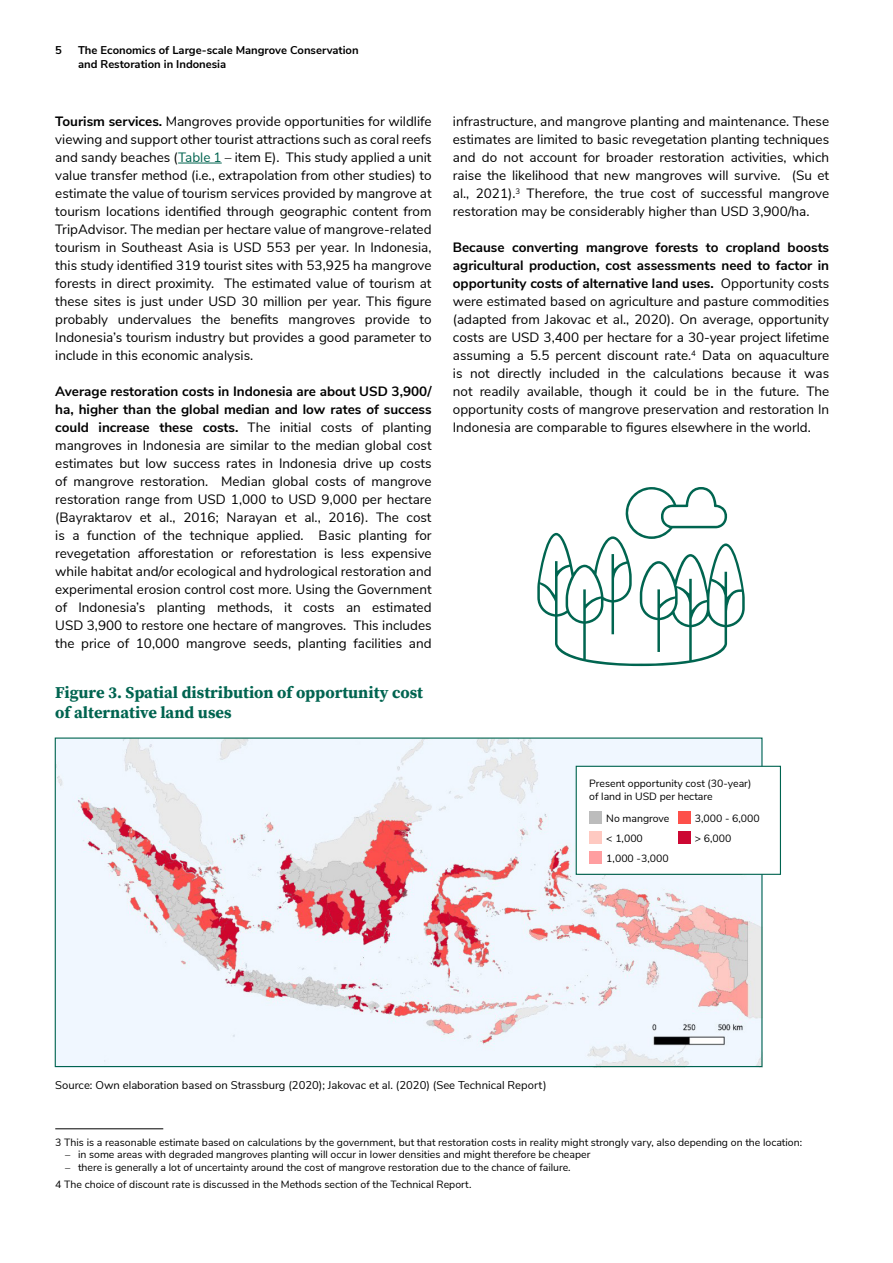
<style>
.page{position:relative;width:893px;height:1263px;background:#fff}
.page>*{position:absolute;margin:0;border:0;box-sizing:border-box;transform-origin:0 0}
.t1{font:700 16.5px/19.8px "Source Serif Pro";color:#006450}
.t2{font:13.5px/18px "Nunito Sans";color:#000;text-align:justify}
.t3{font:11.25px "Nunito Sans";color:#000}
.t4{font:700 11.25px/13.5px "Nunito Sans";color:#000}
.t5{font:10.5px/16.8px "Nunito Sans";color:#000}
.s1{font-weight:700}
.s2{color:#00634f}
</style>
<div class="page">
<hr style="left:178px;top:163px;width:44px;height:1px;background:#006450">
<hr style="left:55px;top:1128px;width:108px;height:1px;background:#000">
<img style="left:57px;top:738px;width:706px;height:329px">
<div style="left:576px;top:766px;width:205px;height:109px;background:#fff;border:1px solid #006450"></div>
<div style="left:589px;top:811px;width:13px;height:13px;background:#bcbcbc"></div>
<div style="left:678px;top:811px;width:12px;height:13px;background:#fd504a"></div>
<div style="left:589px;top:831px;width:13px;height:13px;background:#fec9c1"></div>
<div style="left:678px;top:831px;width:12px;height:13px;background:#cc0732"></div>
<div style="left:589px;top:851px;width:13px;height:13px;background:#ff9ea0"></div>
<svg style="left:537px;top:487px;width:208px;height:179px"></svg>
<p class="t4" style="left:55px;top:43px;width:8px">5</p>
<p class="t4" style="left:78px;top:43px;width:282px">The Economics of Large-scale Mangrove Conservation and Restoration in Indonesia</p>
<p class="t2" style="left:55px;top:111px;width:378px"><span class="s1">Tourism services.</span> Mangroves provide opportunities for wildlife viewing and support other tourist attractions such as coral reefs and sandy beaches (<span class="s2">Table 1</span> – item E). This study applied a unit value transfer method (i.e., extrapolation from other studies) to estimate the value of tourism services provided by mangrove at tourism locations identified through geographic content from TripAdvisor. The median per hectare value of mangrove-related tourism in Southeast Asia is USD 553 per year. In Indonesia, this study identified 319 tourist sites with 53,925 ha mangrove forests in direct proximity. The estimated value of tourism at these sites is just under USD 30 million per year. This figure probably undervalues the benefits mangroves provide to Indonesia’s tourism industry but provides a good parameter to include in this economic analysis.</p>
<p class="t2" style="left:55px;top:381px;width:378px"><span class="s1">Average restoration costs in Indonesia are about USD 3,900/ ha, higher than the global median and low rates of success could increase these costs.</span> The initial costs of planting mangroves in Indonesia are similar to the median global cost estimates but low success rates in Indonesia drive up costs of mangrove restoration. Median global costs of mangrove restoration range from USD 1,000 to USD 9,000 per hectare (Bayraktarov et al., 2016; Narayan et al., 2016). The cost is a function of the technique applied. Basic planting for revegetation afforestation or reforestation is less expensive while habitat and/or ecological and hydrological restoration and experimental erosion control cost more. Using the Government of Indonesia’s planting methods, it costs an estimated USD 3,900 to restore one hectare of mangroves. This includes the price of 10,000 mangrove seeds, planting facilities and</p>
<p class="t1" style="left:55px;top:683px;width:369px">Figure 3. Spatial distribution of opportunity cost of alternative land uses</p>
<p class="t2" style="left:453px;top:111px;width:378px">infrastructure, and mangrove planting and maintenance. These estimates are limited to basic revegetation planting techniques and do not account for broader restoration activities, which raise the likelihood that new mangroves will survive. (Su et al., 2021).<sup>3</sup> Therefore, the true cost of successful mangrove restoration may be considerably higher than USD 3,900/ha.</p>
<p class="t2" style="left:453px;top:237px;width:378px"><span class="s1">Because converting mangrove forests to cropland boosts agricultural production, cost assessments need to factor in opportunity costs of alternative land uses.</span> Opportunity costs were estimated based on agriculture and pasture commodities (adapted from Jakovac et al., 2020). On average, opportunity costs are USD 3,400 per hectare for a 30-year project lifetime assuming a 5.5 percent discount rate.<sup>4</sup> Data on aquaculture is not directly included in the calculations because it was not readily available, though it could be in the future. The opportunity costs of mangrove preservation and restoration In Indonesia are comparable to figures elsewhere in the world.</p>
<p class="t5" style="left:589px;top:776px;width:164px;line-height:12.6px">Present opportunity cost (30-year) of land in USD per hectare</p>
<p class="t5" style="left:606px;top:809px;width:65px">No mangrove</p>
<p class="t5" style="left:695px;top:809px;width:67px">3,000 - 6,000</p>
<p class="t5" style="left:606px;top:829px;width:38px">&lt; 1,000</p>
<p class="t5" style="left:695px;top:829px;width:38px">&gt; 6,000</p>
<p class="t5" style="left:606px;top:849px;width:64px">1,000 -3,000</p>
<p class="t3" style="left:55px;top:1076px;width:493px">Source: Own elaboration based on Strassburg (2020); Jakovac et al. (2020) (See Technical Report)</p>
<p class="t5" style="left:55px;top:1133px;width:748px">3 This is a reasonable estimate based on calculations by the government, but that restoration costs in reality might strongly vary, also depending on the location:</p>
<p class="t5" style="left:65px;top:1145px;width:527px">– in some areas with degraded mangroves planting will occur in lower densities and might therefore be cheaper</p>
<p class="t5" style="left:55px;top:1158px;width:517px;text-indent:10px">– there is generally a lot of uncertainty around the cost of mangrove restoration due to the chance of failure.<br>4 The choice of discount rate is discussed in the Methods section of the Technical Report.</p>
</div>
